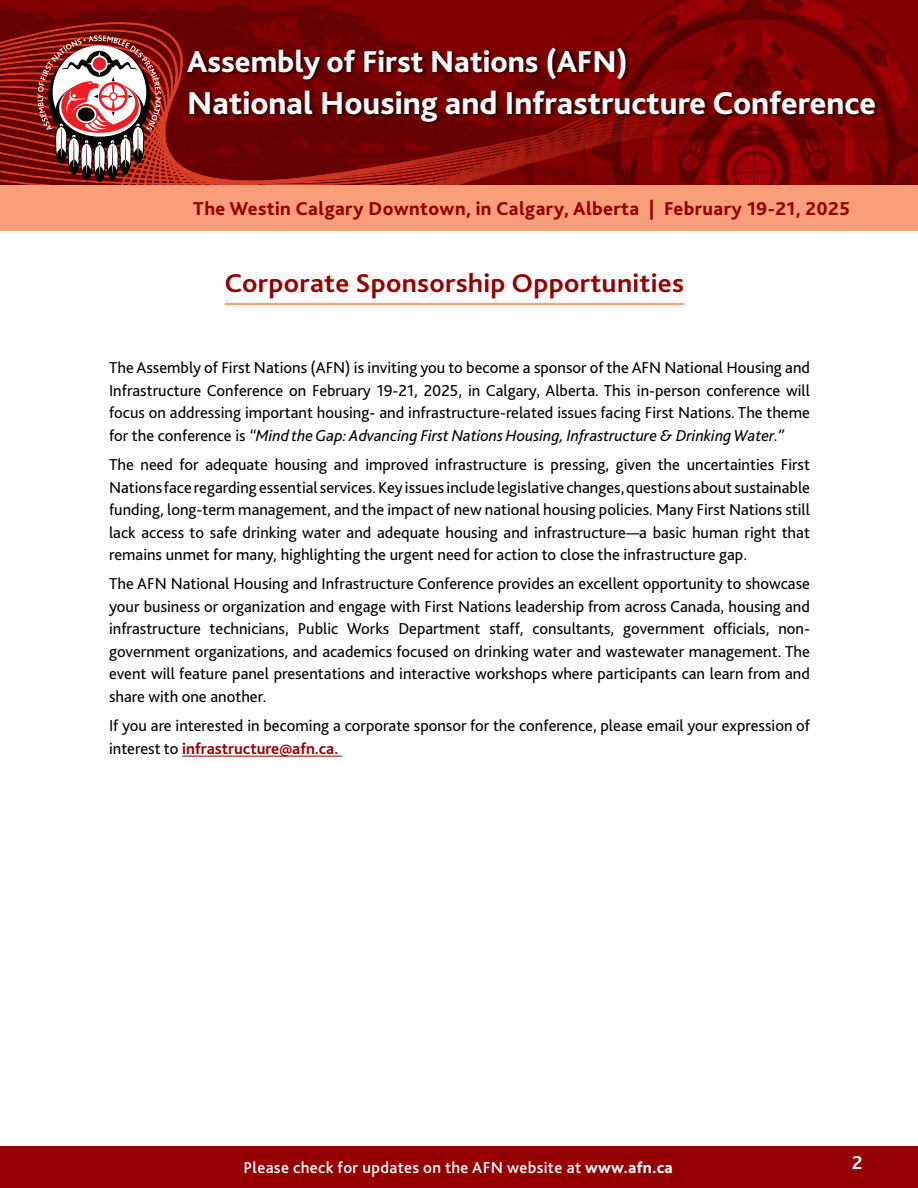
<style>
.page{position:relative;width:918px;height:1188px;background:#fff}
.page>*{position:absolute;margin:0;border:0;box-sizing:border-box;transform-origin:0 0}
.t1{font:800 33px "Bliss 2";color:#fff}
.t2{font:800 31.5px "Bliss 2";color:#fff}
.t3{font:700 27px "Bliss 2";letter-spacing:.01em;color:#960002;scale:1.05 1}
.t4{font:800 19.5px "Bliss 2";letter-spacing:.02em;color:#960002}
.t5{font:700 19.5px "Bliss 2";color:#fff}
.t6{font:16.5px/22.5px "Bliss 2";color:#000;text-align:justify}
.t7{font:500 16.5px "Bliss 2";letter-spacing:.02em;color:#fff}
.s1{font-style:italic}
.s2{font-weight:700;color:#960002}
.s3{font-weight:800}
</style>
<div class="page">
<img style="left:0;top:0;width:918px;height:186px">
<div style="left:0;top:1146px;width:918px;height:42px;background:#960002"></div>
<svg style="left:0;top:23px;width:726px;height:163px;background:#800a07"></svg>
<div style="left:0;top:186px;width:918px;height:45px;background:#f89e79"></div>
<svg style="left:38px;top:35px;width:123px;height:147px"></svg>
<div style="left:186px;top:46px;width:694px;height:80px;background:#000;opacity:.75"></div>
<hr style="left:225px;top:303px;width:459px;height:2px;background:#f8a17c">
<hr style="left:182px;top:756px;width:160px;height:1px;background:#960002">
<h2 class="t2" style="left:187px;top:42px;width:442px">Assembly of First Nations (AFN)</h2>
<h1 class="t1" style="left:187px;top:82px;width:690px">National Housing and Infrastructure Conference</h1>
<p class="t4" style="left:193px;top:197px;width:658px">The Westin Calgary Downtown, in Calgary, Alberta | February 19-21, 2025</p>
<h3 class="t3" style="left:225px;top:266px;width:439px">Corporate Sponsorship Opportunities</h3>
<p class="t6" style="left:109px;top:356px;width:702px">The Assembly of First Nations (AFN) is inviting you to become a sponsor of the AFN National Housing and Infrastructure Conference on February 19-21, 2025, in Calgary, Alberta. This in-person conference will focus on addressing important housing- and infrastructure-related issues facing First Nations. The theme for the conference is <span class="s1">“Mind the Gap: Advancing First Nations Housing, Infrastructure &amp; Drinking Water.”</span></p>
<p class="t6" style="left:109px;top:453px;width:702px">The need for adequate housing and improved infrastructure is pressing, given the uncertainties First Nations face regarding essential services. Key issues include legislative changes, questions about sustainable funding, long-term management, and the impact of new national housing policies. Many First Nations still lack access to safe drinking water and adequate housing and infrastructure—a basic human right that remains unmet for many, highlighting the urgent need for action to close the infrastructure gap.</p>
<p class="t6" style="left:109px;top:572px;width:702px">The AFN National Housing and Infrastructure Conference provides an excellent opportunity to showcase your business or organization and engage with First Nations leadership from across Canada, housing and infrastructure technicians, Public Works Department staff, consultants, government officials, non&shy;government organizations, and academics focused on drinking water and wastewater management. The event will feature panel presentations and interactive workshops where participants can learn from and share with one another.</p>
<p class="t6" style="left:109px;top:714px;width:702px">If you are interested in becoming a corporate sponsor for the conference, please email your expression of interest to <span class="s2">infrastructure@afn.ca.</span></p>
<p class="t7" style="left:244px;top:1157px;width:431px">Please check for updates on the AFN website at <span class="s3">www.afn.ca</span></p>
<p class="t5" style="left:852px;top:1150px;width:12px">2</p>
</div>
